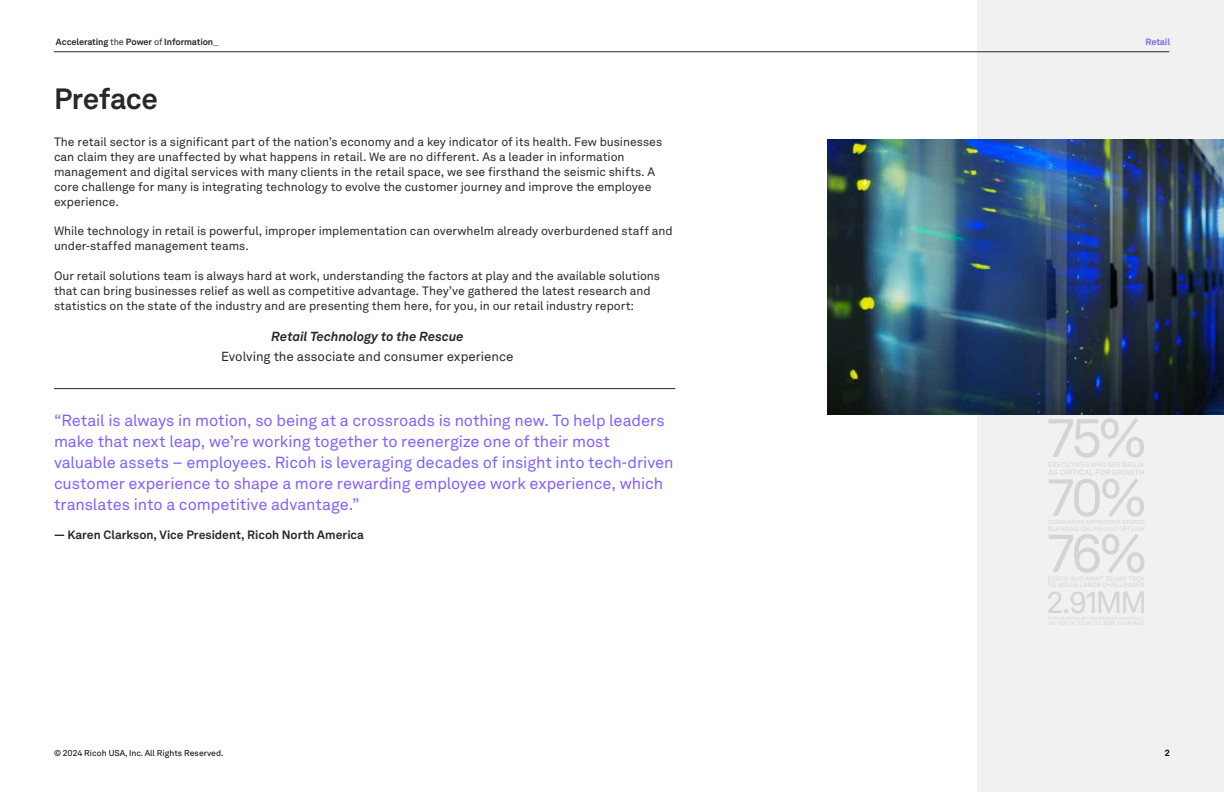
<style>
.page{position:relative;width:1224px;height:792px;background:#fff}
.page>*{position:absolute;margin:0;border:0;box-sizing:border-box;transform-origin:0 0}
.t1{font:54.3px "Akkurat LL";color:#d4d4d4}
.t2{font:53.8px "Akkurat LL";color:#d4d4d4}
.t3{font:52.7px "Akkurat LL";color:#d4d4d4}
.t4{font:30.4px "Akkurat LL";color:#d4d4d4}
.t5{font:700 29px "Akkurat LL";letter-spacing:-.015em;color:#282828}
.t6{font:16px/21px "Akkurat LL";letter-spacing:-.005em;color:#815fff}
.t7{font:13px "Akkurat LL";letter-spacing:-.005em;color:#282828}
.t8{font:italic 700 13px "Akkurat LL";letter-spacing:-.005em;color:#282828}
.t9{font:12px/15px "Akkurat LL";letter-spacing:-.005em;color:#282828}
.t10{font:700 12px "Akkurat LL";color:#282828}
.t11{font:700 9px "Akkurat LL";letter-spacing:-.01em;color:#282828}
.t12{font:700 9px "Akkurat LL";letter-spacing:-.01em;color:#815fff}
.t13{font:700 9px "Akkurat LL";color:#000}
.t14{font:8.5px "Akkurat LL";color:#000}
.s1{font-weight:400}
.s2{color:#815fff}
</style>
<div class="page">
<div style="left:978px;top:0;width:246px;height:792px;background:#f1f1f1"></div>
<hr style="left:54px;top:52px;width:1115px;height:1px;background:#282828">
<hr style="left:54px;top:388px;width:621px;height:1px;background:#282828">
<img style="left:828px;top:140px;width:396px;height:275px">
<p class="t11" style="left:56px;top:34px;width:164px">Accelerating <span class="s1">the</span> Power <span class="s1">of</span> Information<span class="s2">_</span></p>
<p class="t12" style="left:1146px;top:34px;width:26px">Retail</p>
<h3 class="t5" style="left:54px;top:76px;width:106px">Preface</h3>
<p class="t9" style="left:54px;top:134px;width:610px">The retail sector is a significant part of the nation’s economy and a key indicator of its health. Few businesses can claim they are unaffected by what happens in retail. We are no different. As a leader in information management and digital services with many clients in the retail space, we see firsthand the seismic shifts. A core challenge for many is integrating technology to evolve the customer journey and improve the employee experience.</p>
<p class="t9" style="left:54px;top:223px;width:620px">While technology in retail is powerful, improper implementation can overwhelm already overburdened staff and under-staffed management teams.</p>
<p class="t9" style="left:54px;top:267px;width:608px">Our retail solutions team is always hard at work, understanding the factors at play and the available solutions that can bring businesses relief as well as competitive advantage. They’ve gathered the latest research and statistics on the state of the industry and are presenting them here, for you, in our retail industry report:</p>
<p class="t8" style="left:271px;top:326px;width:194px">Retail Technology to the Rescue</p>
<p class="t7" style="left:221px;top:347px;width:294px">Evolving the associate and consumer experience</p>
<p class="t6" style="left:54px;top:409px;width:621px">“Retail is always in motion, so being at a crossroads is nothing new. To help leaders make that next leap, we’re working together to reenergize one of their most valuable assets – employees. Ricoh is leveraging decades of insight into tech-driven customer experience to shape a more rewarding employee work experience, which translates into a competitive advantage.”</p>
<p class="t10" style="left:54px;top:525px;width:312px">— Karen Clarkson, Vice President, Ricoh North America</p>
<h1 class="t1" style="left:1047px;top:397px;width:100px">75%</h1>
<h3 class="t3" style="left:1047px;top:458px;width:100px">70%</h3>
<h2 class="t2" style="left:1047px;top:513px;width:101px">76%</h2>
<h3 class="t4" style="left:1047px;top:580px;width:102px">2.91MM</h3>
<p class="t14" style="left:54px;top:747px;width:171px">© 2024 Ricoh USA, Inc. All Rights Reserved.</p>
<p class="t13" style="left:1165px;top:746px;width:7px">2</p>
</div>
